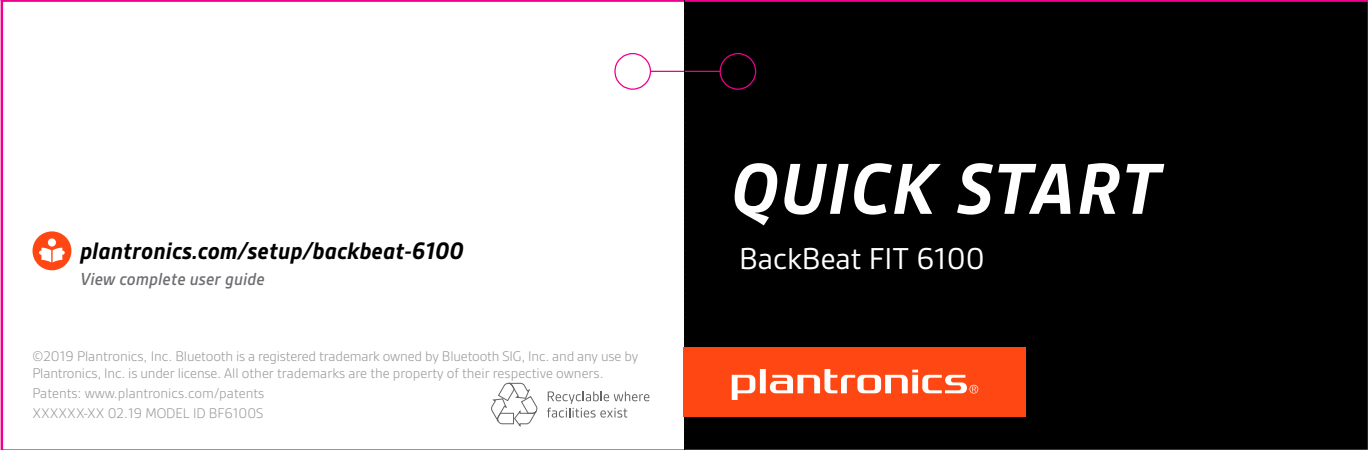
<style>
.page{position:relative;width:1368px;height:450px;background:#fff}
.page>*{position:absolute;margin:0;border:0;box-sizing:border-box;transform-origin:0 0}
.t1{font:italic 700 77.5px "Gesta";letter-spacing:.02em;color:#fff}
.t2{font:32.5px "Gesta";color:#fff}
.t3{font:italic 700 25.5px "Gesta";color:#000}
.t4{font:italic 500 18.75px "Gesta";color:#6d6e71}
.t5{font:300 15px/17.5px "Gesta";color:#939598}
</style>
<div class="page">
<hr style="left:2px;top:449px;width:1366px;height:1px;background:#ec008c">
<hr style="left:1px;top:1px;width:2px;height:449px;background:#ec008c">
<hr style="left:2px;top:0;width:1366px;height:2px;background:#ec008c">
<svg style="left:491px;top:382px;width:47px;height:45px"></svg>
<div style="left:684px;top:0;width:684px;height:450px;background:#000"></div>
<div style="left:684px;top:347px;width:342px;height:70px;background:#ff4713"></div>
<svg style="left:547px;top:0;width:431px;height:450px"></svg>
<hr style="left:686px;top:449px;width:682px;height:1px;background:#ec008c">
<hr style="left:686px;top:1px;width:1px;height:449px;background:#ec008c">
<hr style="left:686px;top:0;width:682px;height:2px;background:#ec008c">
<hr style="left:1367px;top:1px;width:1px;height:449px;background:#ec008c">
<div style="left:32px;top:231px;width:39px;height:39px;background:#ff4713;border-radius:50%"></div>
<div style="left:48px;top:238px;width:8px;height:9px;background:#fff;border-radius:50%"></div>
<svg style="left:39px;top:248px;width:26px;height:15px"></svg>
<h3 class="t3" style="left:80px;top:236px;width:385px">plantronics.com/setup/backbeat-6100</h3>
<p class="t4" style="left:80px;top:268px;width:186px">View complete user guide</p>
<p class="t5" style="left:32px;top:347px;width:607px">©2019 Plantronics, Inc. Bluetooth is a registered trademark owned by Bluetooth SIG, Inc. and any use by<br>Plantronics, Inc. is under license. All other trademarks are the property of their respective owners.</p>
<p class="t5" style="left:32px;top:383px;width:233px;line-height:20px">Patents: www.plantronics.com/patents<br>XXXXXX-XX 02.19 MODEL ID BF6100S</p>
<h1 class="t1" style="left:730px;top:145px;width:431px">QUICK START</h1>
<h2 class="t2" style="left:739px;top:240px;width:247px">BackBeat FIT 6100</h2>
</div>
